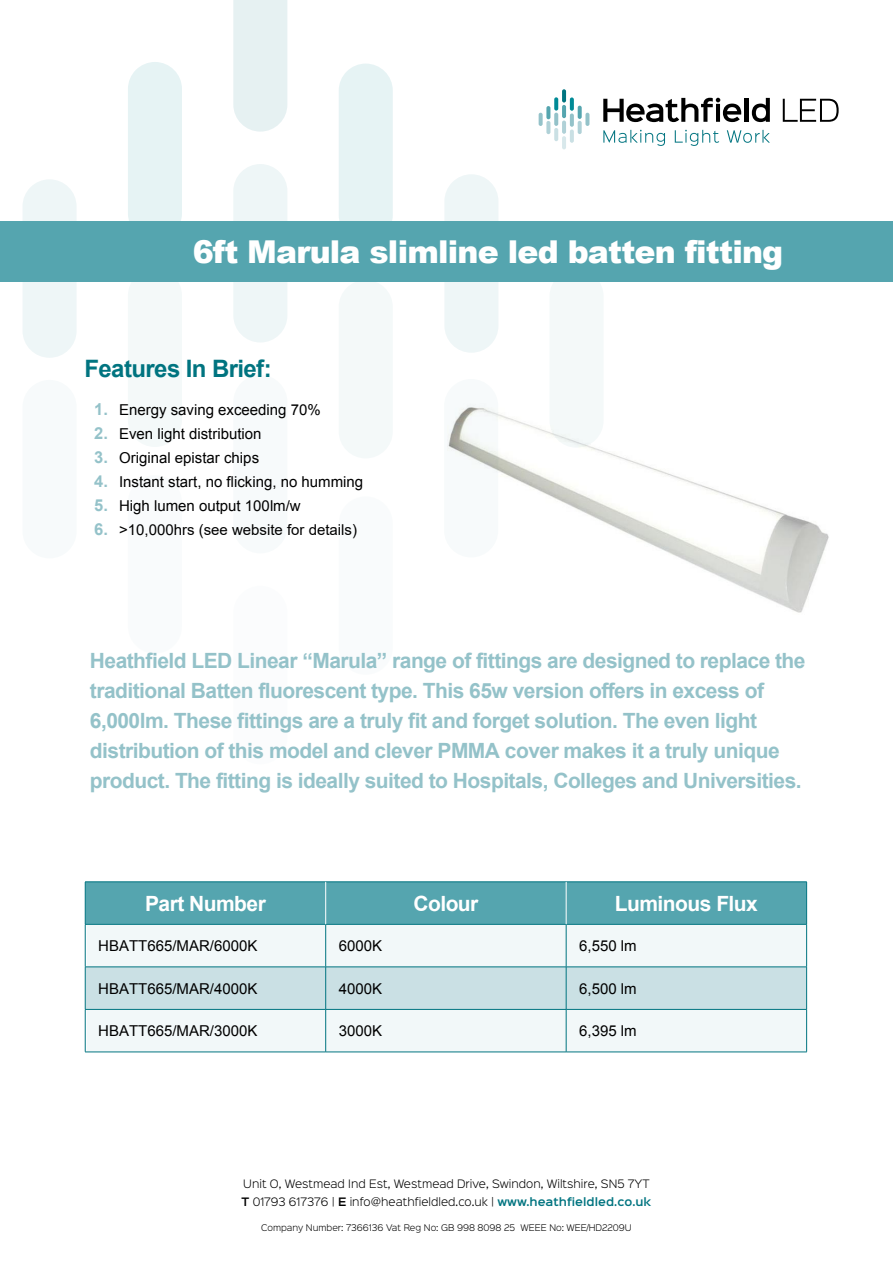
<style>
.page{position:relative;width:893px;height:1263px;background:#fff}
.page>*{position:absolute;margin:0;border:0;box-sizing:border-box;transform-origin:0 0}
.t1{font:900 31.5px "Arial";letter-spacing:-.025em;color:#fff}
.t2{font:700 24px "Arial";letter-spacing:-.025em;color:#007480}
.t3{font:700 21px/30px "Arial";letter-spacing:-.025em;color:#94c2c9}
.t4{font:700 21px "Arial";letter-spacing:-.025em;color:#fff}
.t5{font:15px "Arial";color:#000}
.t6{font:300 10.5px/18px "Sinkin Sans 300";color:#000}
.t7{font:300 8.25px "Sinkin Sans 300";color:#000}
.s1{font-weight:700;font-size:16.5px;color:#94c2c9}
.s2{font-family:"Sinkin Sans 600";font-weight:600}
.s3{font-family:"Sinkin Sans 600";font-weight:600;color:#007480}
</style>
<div class="page">
<div style="left:550px;top:282px;width:53px;height:117px;background:#f4f9f9"></div>
<div style="left:339px;top:64px;width:54px;height:157px;background:#e6f3f4"></div>
<div style="left:339px;top:282px;width:53px;height:176px;background:#f4f9f9"></div>
<svg style="left:445px;top:174px;width:53px;height:179px;background:#eff6f7"></svg>
<svg style="left:23px;top:179px;width:53px;height:179px;background:#eff6f7"></svg>
<div style="left:128px;top:282px;width:54px;height:165px;background:#f4f9f9"></div>
<div style="left:128px;top:62px;width:54px;height:159px;background:#e6f3f4"></div>
<div style="left:233px;top:0;width:54px;height:132px;background:#e6f1f2"></div>
<svg style="left:233px;top:164px;width:54px;height:178px;background:#eff6f7"></svg>
<svg style="left:539px;top:89px;width:50px;height:60px"></svg>
<svg style="left:603px;top:98px;width:138px;height:24px"></svg>
<hr style="left:744px;top:98px;width:4px;height:24px;background:#000">
<svg style="left:752px;top:98px;width:18px;height:24px"></svg>
<svg style="left:783px;top:99px;width:56px;height:23px"></svg>
<svg style="left:603px;top:130px;width:62px;height:16px"></svg>
<svg style="left:675px;top:130px;width:44px;height:16px"></svg>
<svg style="left:727px;top:130px;width:43px;height:13px"></svg>
<img style="left:448px;top:399px;width:381px;height:214px">
<div style="left:0;top:221px;width:893px;height:61px;background:#55a5af"></div>
<div style="left:86px;top:882px;width:720px;height:42px;background:#55a5af"></div>
<div style="left:87px;top:925px;width:719px;height:126px;background:#f2f8f9"></div>
<div style="left:86px;top:968px;width:720px;height:41px;background:#cae0e4"></div>
<hr style="left:85px;top:924px;width:1px;height:43px;background:#007480">
<hr style="left:325px;top:924px;width:1px;height:43px;background:#007480">
<hr style="left:566px;top:924px;width:1px;height:43px;background:#007480">
<hr style="left:806px;top:924px;width:1px;height:43px;background:#007480">
<hr style="left:85px;top:967px;width:241px;height:1px;background:#007480">
<hr style="left:85px;top:967px;width:1px;height:42px;background:#007480">
<hr style="left:326px;top:967px;width:240px;height:1px;background:#007480">
<hr style="left:325px;top:967px;width:1px;height:42px;background:#007480">
<hr style="left:566px;top:967px;width:241px;height:1px;background:#007480">
<hr style="left:566px;top:967px;width:1px;height:42px;background:#007480">
<hr style="left:806px;top:967px;width:1px;height:42px;background:#007480">
<hr style="left:85px;top:1009px;width:241px;height:1px;background:#007480">
<hr style="left:85px;top:1009px;width:1px;height:43px;background:#007480">
<hr style="left:326px;top:1009px;width:240px;height:1px;background:#007480">
<hr style="left:325px;top:1009px;width:1px;height:43px;background:#007480">
<hr style="left:566px;top:1009px;width:241px;height:1px;background:#007480">
<hr style="left:566px;top:1009px;width:1px;height:43px;background:#007480">
<hr style="left:806px;top:1009px;width:1px;height:43px;background:#007480">
<hr style="left:85px;top:1052px;width:241px;height:1px;background:#007480">
<hr style="left:326px;top:1052px;width:240px;height:1px;background:#007480">
<hr style="left:566px;top:1052px;width:241px;height:1px;background:#007480">
<hr style="left:85px;top:881px;width:241px;height:1px;background:#007480">
<hr style="left:85px;top:882px;width:1px;height:42px;background:#007480">
<hr style="left:326px;top:881px;width:240px;height:1px;background:#007480">
<hr style="left:566px;top:881px;width:241px;height:1px;background:#007480">
<hr style="left:806px;top:882px;width:1px;height:42px;background:#007480">
<hr style="left:85px;top:924px;width:241px;height:1px;background:#007480">
<hr style="left:326px;top:924px;width:240px;height:1px;background:#007480">
<hr style="left:566px;top:924px;width:241px;height:1px;background:#007480">
<hr style="left:325px;top:882px;width:1px;height:42px;background:#fff">
<hr style="left:566px;top:882px;width:1px;height:42px;background:#fff">
<h1 class="t1" style="left:193px;top:229px;width:592px">6ft Marula slimline led batten fitting</h1>
<p class="t2" style="left:84px;top:352px;width:189px">Features In Brief:</p>
<p class="t5" style="left:94px;top:400px;width:228px"><span class="s1">1.</span> Energy saving exceeding 70%</p>
<p class="t5" style="left:94px;top:424px;width:169px"><span class="s1">2.</span> Even light distribution</p>
<p class="t5" style="left:94px;top:448px;width:166px"><span class="s1">3.</span> Original epistar chips</p>
<p class="t5" style="left:94px;top:472px;width:271px"><span class="s1">4.</span> Instant start, no flicking, no humming</p>
<p class="t5" style="left:94px;top:496px;width:208px"><span class="s1">5.</span> High lumen output 100lm/w</p>
<p class="t5" style="left:94px;top:519px;width:264px"><span class="s1">6.</span> &gt;10,000hrs (see website for details)</p>
<p class="t3" style="left:90px;top:646px;width:717px">Heathfield LED Linear “Marula” range of fittings are designed to replace the traditional Batten fluorescent type. This 65w version offers in excess of 6,000lm. These fittings are a truly fit and forget solution. The even light distribution of this model and clever PMMA cover makes it a truly unique product. The fitting is ideally suited to Hospitals, Colleges and Universities.</p>
<p class="t4" style="left:145px;top:889px;width:122px">Part Number</p>
<p class="t4" style="left:413px;top:889px;width:67px">Colour</p>
<p class="t4" style="left:615px;top:889px;width:145px">Luminous Flux</p>
<p class="t5" style="left:98px;top:936px;width:161px">HBATT665/MAR/6000K</p>
<p class="t5" style="left:339px;top:936px;width:45px">6000K</p>
<p class="t5" style="left:579px;top:936px;width:59px">6,550 lm</p>
<p class="t5" style="left:98px;top:978px;width:161px">HBATT665/MAR/4000K</p>
<p class="t5" style="left:339px;top:978px;width:45px">4000K</p>
<p class="t5" style="left:579px;top:978px;width:59px">6,500 lm</p>
<p class="t5" style="left:98px;top:1021px;width:161px">HBATT665/MAR/3000K</p>
<p class="t5" style="left:339px;top:1021px;width:45px">3000K</p>
<p class="t5" style="left:579px;top:1021px;width:59px">6,395 lm</p>
<p class="t6" style="left:242px;top:1174px;width:411px">Unit O, Westmead Ind Est, Westmead Drive, Swindon, Wiltshire, SN5 7YT<br><span class="s2">T</span> 01793 617376 | <span class="s2">E</span> info@heathfieldled.co.uk | <span class="s3">www.heathfieldled.co.uk</span></p>
<p class="t7" style="left:261px;top:1221px;width:372px">Company Number: 7366136 Vat Reg No: GB 998 8098 25 WEEE No: WEE/HD2209U</p>
</div>
